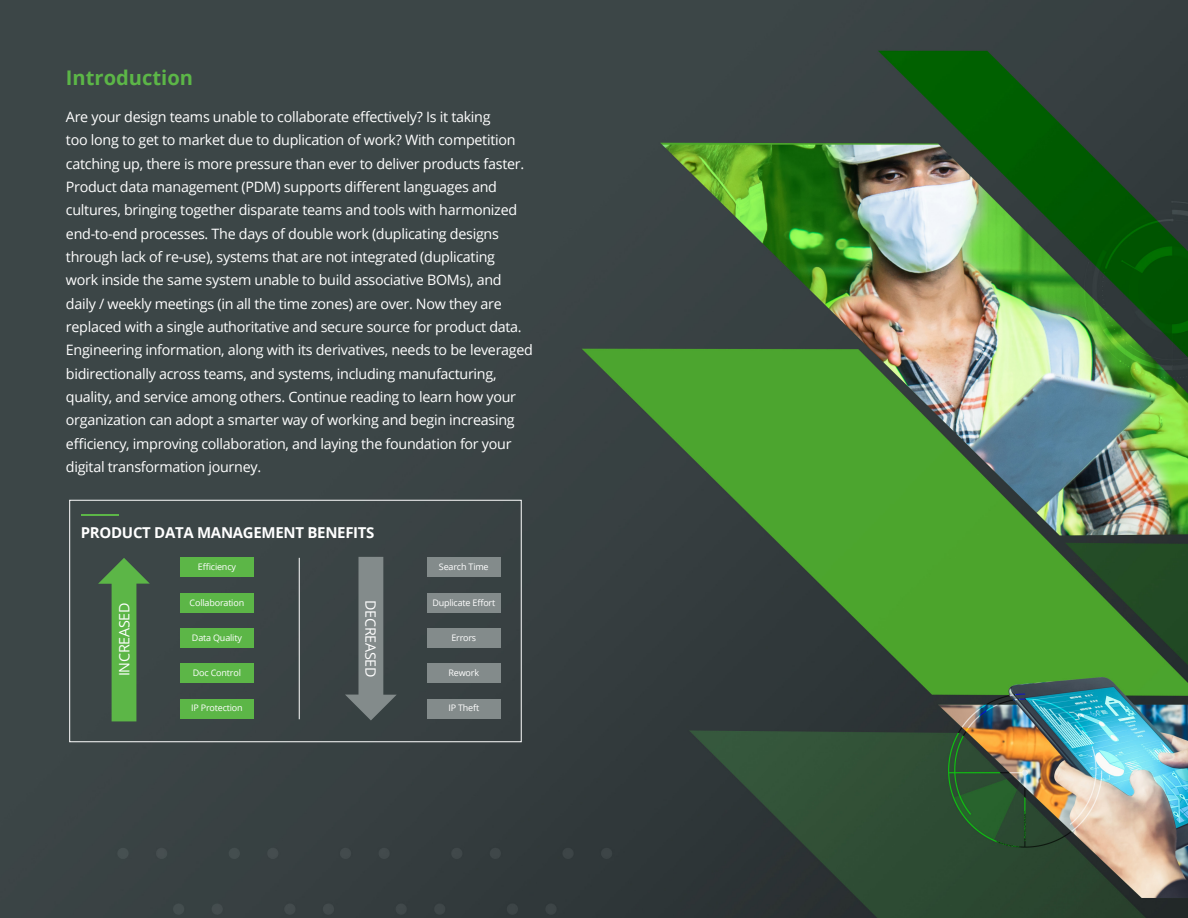
<style>
.page{position:relative;width:1188px;height:918px;background:#fff}
.page>*{position:absolute;margin:0;border:0;box-sizing:border-box;transform-origin:0 0}
.header_green{font:700 20.1px "Open Sans";color:#5cb647}
.body_copy_pae_2{font:700 15px "Open Sans";letter-spacing:-.02em;color:#fff}
.body_copy_pae_2-2{font:14.25px/23.4px "Open Sans";letter-spacing:-.02em;color:#fff}
.body_copy_pae_2-3{font:9px "Open Sans";letter-spacing:-.02em;color:#fff}
</style>
<div class="page">
<img style="left:0;top:0;width:1188px;height:918px">
<hr style="left:82px;top:514px;width:37px;height:1px;background:#5cb647">
<svg style="left:98px;top:558px;width:52px;height:163px;background:#4b7b46"></svg>
<svg style="left:345px;top:557px;width:52px;height:163px;background:#5c6465"></svg>
<div style="left:427px;top:558px;width:74px;height:19px;background:#838b8b"></div>
<div style="left:427px;top:593px;width:74px;height:19px;background:#838b8b"></div>
<div style="left:427px;top:628px;width:74px;height:19px;background:#838b8b"></div>
<div style="left:427px;top:664px;width:74px;height:19px;background:#838b8b"></div>
<div style="left:427px;top:699px;width:74px;height:19px;background:#838b8b"></div>
<div style="left:180px;top:558px;width:74px;height:19px;background:#5cb647"></div>
<div style="left:180px;top:593px;width:74px;height:19px;background:#5cb647"></div>
<div style="left:180px;top:628px;width:74px;height:19px;background:#5cb647"></div>
<div style="left:180px;top:664px;width:74px;height:19px;background:#5cb647"></div>
<div style="left:180px;top:699px;width:74px;height:19px;background:#5cb647"></div>
<hr style="left:299px;top:558px;width:1px;height:161px;background:#fff">
<div style="left:70px;top:500px;width:451px;height:242px;border:1px solid #fff"></div>
<p class="header_green" style="left:66px;top:63px;width:129px">Introduction</p>
<p class="body_copy_pae_2-2" style="left:66px;top:105px;width:469px">Are your design teams unable to collaborate effectively? Is it taking<br>too long to get to market due to duplication of work? With competition catching up, there is more pressure than ever to deliver products faster.<br>Product data management (PDM) supports different languages and cultures, bringing together disparate teams and tools with harmonized end-to-end processes. The days of double work (duplicating designs through lack of re-use), systems that are not integrated (duplicating<br>work inside the same system unable to build associative BOMs), and daily / weekly meetings (in all the time zones) are over. Now they are replaced with a single authoritative and secure source for product data.<br>Engineering information, along with its derivatives, needs to be leveraged bidirectionally across teams, and systems, including manufacturing, quality, and service among others. Continue reading to learn how your organization can adopt a smarter way of working and begin increasing efficiency, improving collaboration, and laying the foundation for your digital transformation journey.</p>
<p class="body_copy_pae_2" style="left:81px;top:522px;width:295px">PRODUCT DATA MANAGEMENT BENEFITS</p>
<p class="body_copy_pae_2-3" style="left:198px;top:561px;width:40px">Efficiency</p>
<p class="body_copy_pae_2-3" style="left:190px;top:596px;width:56px">Collaboration</p>
<p class="body_copy_pae_2-3" style="left:192px;top:631px;width:51px">Data Quality</p>
<p class="body_copy_pae_2-3" style="left:193px;top:667px;width:50px">Doc Control</p>
<p class="body_copy_pae_2-3" style="left:191px;top:702px;width:53px">IP Protection</p>
<p class="body_copy_pae_2-2" style="left:112px;top:676px;width:75px;rotate:-90deg">INCREASED</p>
<p class="body_copy_pae_2-2" style="left:383px;top:600px;width:79px;rotate:90deg">DECREASED</p>
<p class="body_copy_pae_2-3" style="left:439px;top:561px;width:51px">Search Time</p>
<p class="body_copy_pae_2-3" style="left:432px;top:596px;width:64px">Duplicate Effort</p>
<p class="body_copy_pae_2-3" style="left:451px;top:631px;width:26px">Errors</p>
<p class="body_copy_pae_2-3" style="left:449px;top:667px;width:32px">Rework</p>
<p class="body_copy_pae_2-3" style="left:448px;top:702px;width:32px">IP Theft</p>
</div>
